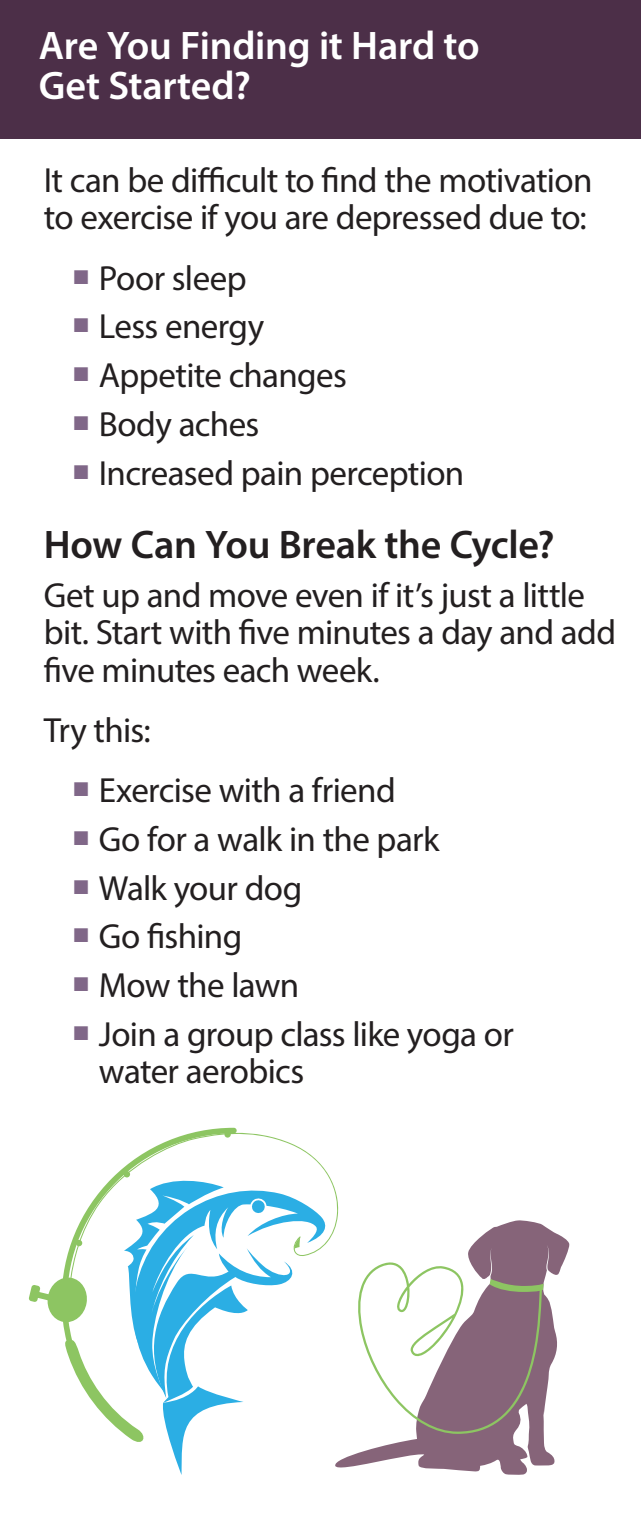
<style>
.page{position:relative;width:641px;height:1530px;background:#fff}
.page>*{position:absolute;margin:0;border:0;box-sizing:border-box;transform-origin:0 0}
.t1{font:600 40px/40px "Myriad Pro";letter-spacing:-.01em;color:#fff}
.t2{font:600 40px "Myriad Pro";letter-spacing:-.005em;color:#231f20}
.t3{font:35px/37.5px "Myriad Pro";letter-spacing:-.02em;color:#231f20}
.s1{color:#806788}
</style>
<div class="page">
<div style="left:0;top:0;width:641px;height:138px;background:#4c2f48"></div>
<svg style="left:335px;top:1220px;width:234px;height:255px"></svg>
<svg style="left:354px;top:1260px;width:189px;height:174px"></svg>
<svg style="left:227px;top:1127px;width:112px;height:151px"></svg>
<svg style="left:29px;top:1128px;width:272px;height:347px"></svg>
<div style="left:224px;top:1131px;width:7px;height:7px;background:#8dc562;border-radius:50%"></div>
<h2 class="t1" style="left:39px;top:25px;width:442px">Are You Finding it Hard to<br>Get Started?</h2>
<p class="t3" style="left:44px;top:161px;width:550px">It can be difficult to find the motivation to exercise if you are depressed due to:</p>
<p class="t3" style="left:71px;top:258px;width:177px"><span class="s1">•</span> Poor sleep</p>
<p class="t3" style="left:71px;top:307px;width:194px"><span class="s1">•</span> Less energy</p>
<p class="t3" style="left:71px;top:356px;width:277px"><span class="s1">•</span> Appetite changes</p>
<p class="t3" style="left:71px;top:405px;width:189px"><span class="s1">•</span> Body aches</p>
<p class="t3" style="left:71px;top:454px;width:394px"><span class="s1">•</span> Increased pain perception</p>
<h3 class="t2" style="left:44px;top:519px;width:512px">How Can You Break the Cycle?</h3>
<p class="t3" style="left:44px;top:576px;width:574px">Get up and move even if it’s just a little bit. Start with five minutes a day and add five minutes each week.</p>
<p class="t3" style="left:44px;top:711px;width:108px">Try this:</p>
<p class="t3" style="left:71px;top:771px;width:326px"><span class="s1">•</span> Exercise with a friend</p>
<p class="t3" style="left:71px;top:820px;width:369px"><span class="s1">•</span> Go for a walk in the park</p>
<p class="t3" style="left:71px;top:868px;width:232px"><span class="s1">•</span> Walk your dog</p>
<p class="t3" style="left:71px;top:917px;width:172px"><span class="s1">•</span> Go fishing</p>
<p class="t3" style="left:71px;top:966px;width:229px"><span class="s1">•</span> Mow the lawn</p>
<p class="t3" style="left:99px;top:1015px;width:416px;text-indent:-28px"><span class="s1">•</span> Join a group class like yoga or water aerobics</p>
</div>
